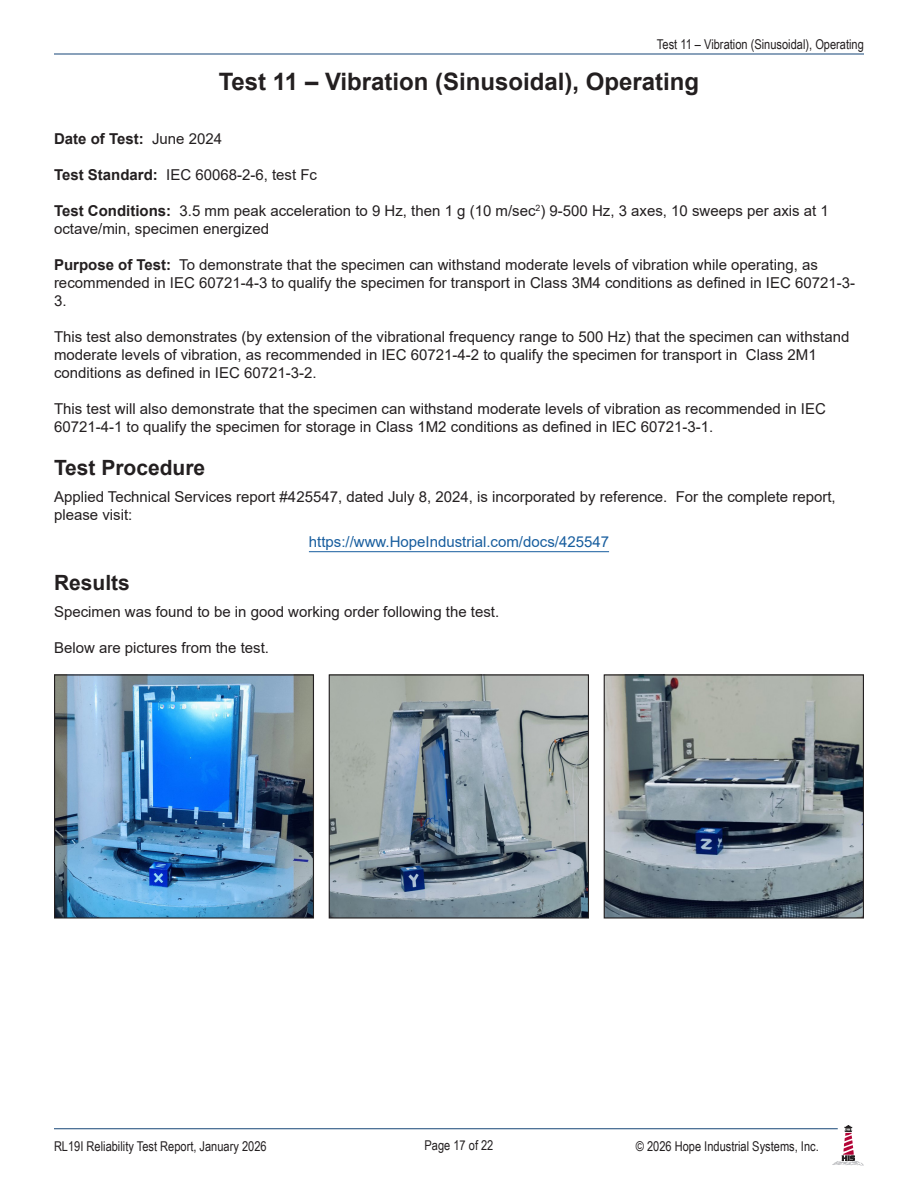
<style>
.page{position:relative;width:918px;height:1188px;background:#fff}
.page>*{position:absolute;margin:0;border:0;box-sizing:border-box;transform-origin:0 0}
.Title_1{font:700 24px "Arial";color:#231f20}
.Title_2_Test_Procedures{font:700 21px "Arial";color:#231f20}
.Regular_format{font:15px/18px "Arial";color:#231f20}
.Test_Standards{font:15px/18px "Arial";color:#231f20}
.Internet_addresses{font:15px "Arial";color:#175d9e}
.Test_Standards-2{font:700 15px "Arial";color:#231f20}
.t1{font:13.5px "Arial Narrow";color:#231f20}
.s1{font-weight:400}
.s2{font-weight:700}
</style>
<div class="page">
<img style="left:56px;top:676px;width:256px;height:241px">
<div style="left:54px;top:674px;width:260px;height:245px;border:1px solid #231f20"></div>
<img style="left:331px;top:676px;width:256px;height:241px">
<div style="left:329px;top:674px;width:260px;height:245px;border:1px solid #231f20"></div>
<img style="left:606px;top:676px;width:256px;height:241px">
<div style="left:604px;top:674px;width:260px;height:245px;border:1px solid #231f20"></div>
<hr style="left:54px;top:54px;width:810px;height:1px;background:#164677">
<svg style="left:832px;top:1125px;width:32px;height:41px"></svg>
<hr style="left:54px;top:1128px;width:784px;height:1px;background:#164677">
<hr style="left:309px;top:551px;width:300px;height:1px;background:#175d9e">
<p class="t1" style="left:657px;top:34px;width:208px">Test 11 – Vibration (Sinusoidal), Operating</p>
<p class="Title_1" style="left:219px;top:65px;width:482px">Test 11 – Vibration (Sinusoidal), Operating</p>
<p class="Test_Standards-2" style="left:54px;top:128px;width:170px">Date of Test: <span class="s1">June 2024</span></p>
<p class="Test_Standards" style="left:54px;top:166px;width:265px"><span class="s2">Test Standard:</span> IEC 60068-2-6, test Fc</p>
<p class="Test_Standards" style="left:54px;top:202px;width:776px"><span class="s2">Test Conditions:</span> 3. 5 mm peak acceleration to 9 Hz, then 1 g (10 m/sec<sup>2</sup>) 9-500 Hz, 3 axes, 10 sweeps per axis at 1 octave/min, specimen energized</p>
<p class="Test_Standards" style="left:54px;top:256px;width:803px"><span class="s2">Purpose of Test:</span> To demonstrate that the specimen can withstand moderate levels of vibration while operating, as recommended in IEC 60721-4-3 to qualify the specimen for transport in Class 3M4 conditions as defined in IEC 60721-3-<br>3.</p>
<p class="Regular_format" style="left:54px;top:328px;width:797px">This test also demonstrates (by extension of the vibrational frequency range to 500 Hz) that the specimen can withstand moderate levels of vibration, as recommended in IEC 60721-4-2 to qualify the specimen for transport in Class 2M1 conditions as defined in IEC 60721-3-2.</p>
<p class="Regular_format" style="left:54px;top:400px;width:773px">This test will also demonstrate that the specimen can withstand moderate levels of vibration as recommended in IEC<br>60721-4-1 to qualify the specimen for storage in Class 1M2 conditions as defined in IEC 60721-3-1.</p>
<p class="Title_2_Test_Procedures" style="left:54px;top:453px;width:153px">Test Procedure</p>
<p class="Regular_format" style="left:54px;top:488px;width:783px">Applied Technical Services report #425547, dated July 8, 2024, is incorporated by reference. For the complete report, please visit:</p>
<p class="Internet_addresses" style="left:309px;top:532px;width:302px">https://www. HopeIndustrial. com/docs/425547</p>
<p class="Title_2_Test_Procedures" style="left:54px;top:568px;width:77px">Results</p>
<p class="Regular_format" style="left:54px;top:603px;width:444px">Specimen was found to be in good working order following the test.</p>
<p class="Regular_format" style="left:54px;top:639px;width:214px">Below are pictures from the test.</p>
<p class="t1" style="left:54px;top:1136px;width:214px">RL19I Reliability Test Report, January 2026</p>
<p class="t1" style="left:425px;top:1135px;width:70px">Page 17 of 22</p>
<p class="t1" style="left:636px;top:1136px;width:184px">© 2026 Hope Industrial Systems, Inc.</p>
</div>
